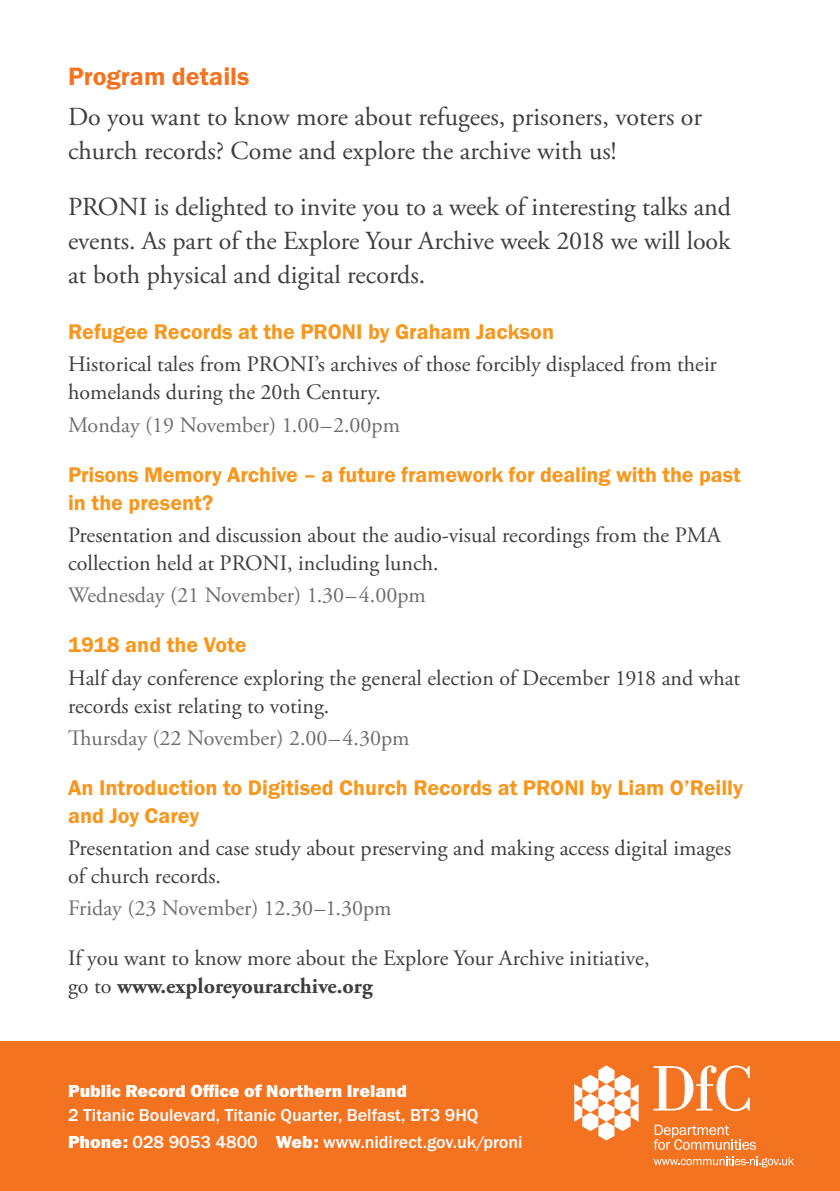
<style>
.page{position:relative;width:840px;height:1191px;background:#fff}
.page>*{position:absolute;margin:0;border:0;box-sizing:border-box;transform-origin:0 0}
.t1{font:26px/34px "Adobe Garamond Pro";color:#3e3e3f}
.t2{font:26px "Franklin Gothic URW Dem";color:#f47321}
.t3{font:22px/28px "Adobe Garamond Pro";color:#3e3e3f}
.t4{font:22px/28px "Franklin Gothic URW Dem";color:#f7971d}
.t5{font:22px "Adobe Garamond Pro";color:#6c6d70}
.t6{font:500 18px "Franklin Gothic URW";color:#fff}
.t7{font:18px "Franklin Gothic URW Hea";color:#fff}
.s1{font-weight:700}
.s2{font-family:"Franklin Gothic URW Hea";font-weight:400}
</style>
<div class="page">
<div style="left:0;top:1042px;width:839px;height:149px;background:#f47321"></div>
<svg style="left:574px;top:1065px;width:64px;height:75px"></svg>
<svg style="left:653px;top:1065px;width:96px;height:46px"></svg>
<svg style="left:653px;top:1156px;width:140px;height:11px"></svg>
<svg style="left:653px;top:1124px;width:102px;height:25px"></svg>
<p class="t2" style="left:68px;top:61px;width:183px">Program details</p>
<p class="t1" style="left:68px;top:101px;width:635px">Do you want to know more about refugees, prisoners, voters or church records? Come and explore the archive with us!</p>
<p class="t1" style="left:68px;top:191px;width:664px;text-align:justify">PRONI is delighted to invite you to a week of interesting talks and events. As part of the Explore Your Archive week 2018 we will look at both physical and digital records.</p>
<p class="t4" style="left:68px;top:317px;width:487px">Refugee Records at the PRONI by Graham Jackson</p>
<p class="t3" style="left:68px;top:351px;width:650px">Historical tales from PRONI’s archives of those forcibly displaced from their homelands during the 20th Century.</p>
<p class="t5" style="left:68px;top:411px;width:333px">Monday (19 November) 1.00–2.00pm</p>
<p class="t4" style="left:68px;top:460px;width:674px">Prisons Memory Archive – a future framework for dealing with the past in the present?</p>
<p class="t3" style="left:68px;top:522px;width:653px">Presentation and discussion about the audio-visual recordings from the PMA collection held at PRONI, including lunch.</p>
<p class="t5" style="left:68px;top:582px;width:359px">Wednesday (21 November) 1.30–4.00pm</p>
<p class="t4" style="left:68px;top:630px;width:180px">1918 and the Vote</p>
<p class="t3" style="left:68px;top:664px;width:673px">Half day conference exploring the general election of December 1918 and what records exist relating to voting.</p>
<p class="t5" style="left:68px;top:724px;width:343px">Thursday (22 November) 2.00–4.30pm</p>
<p class="t4" style="left:68px;top:773px;width:676px">An Introduction to Digitised Church Records at PRONI by Liam O’Reilly and Joy Carey</p>
<p class="t3" style="left:68px;top:835px;width:664px">Presentation and case study about preserving and making access digital images of church records.</p>
<p class="t5" style="left:68px;top:895px;width:325px">Friday (23 November) 12.30–1.30pm</p>
<p class="t3" style="left:68px;top:945px;width:582px">If you want to know more about the Explore Your Archive initiative, go to <span class="s1">www.exploreyourarchive.org</span></p>
<p class="t7" style="left:68px;top:1079px;width:340px">Public Record Office of Northern Ireland</p>
<p class="t6" style="left:68px;top:1104px;width:411px">2 Titanic Boulevard, Titanic Quarter, Belfast, BT3 9HQ</p>
<p class="t6" style="left:68px;top:1130px;width:456px"><span class="s2">Phone:</span> 028 9053 4800 <span class="s2">Web:</span> www.nidirect.gov.uk/proni</p>
</div>
